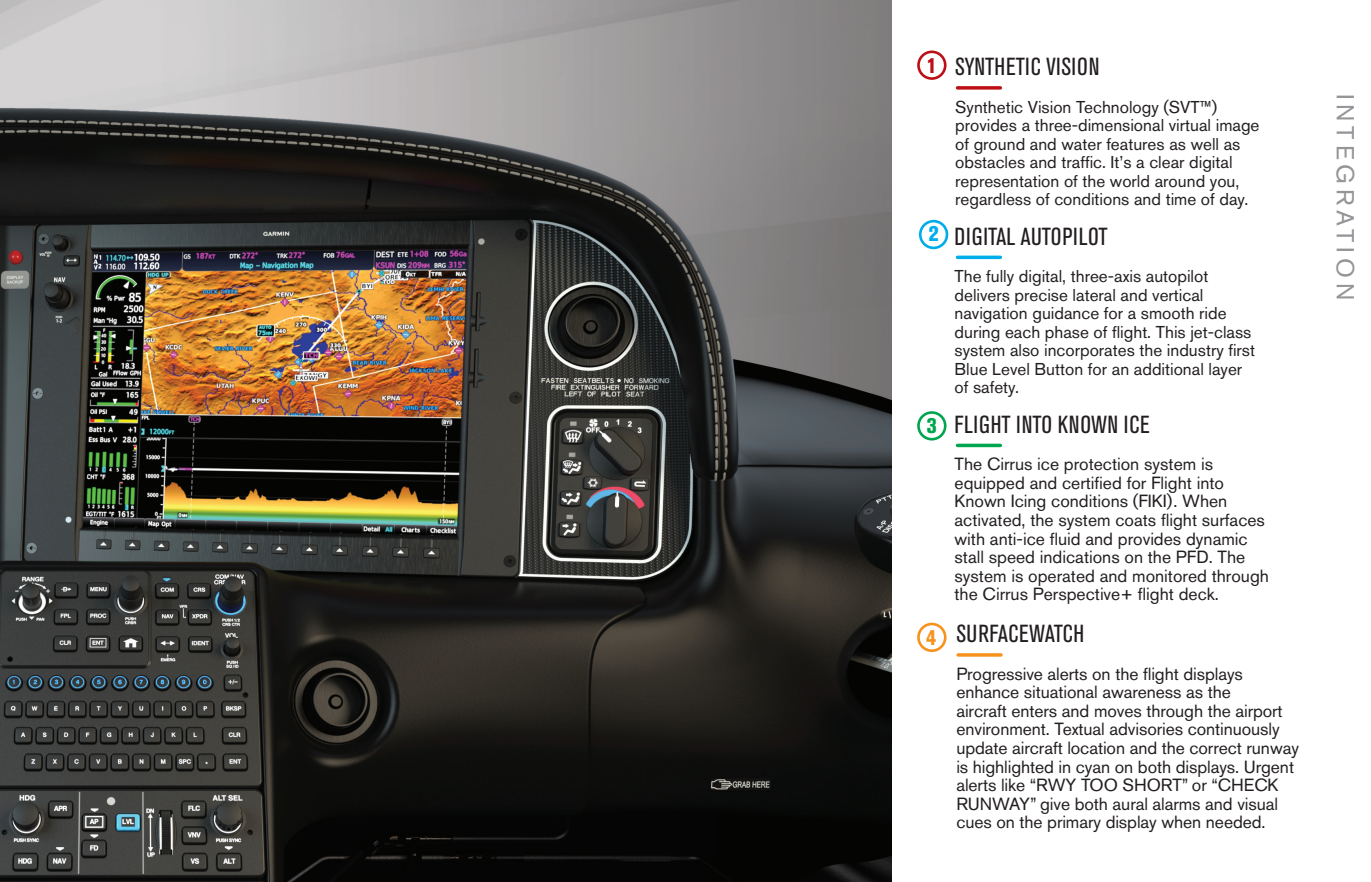
<style>
.page{position:relative;width:1371px;height:882px;background:#fff}
.page>*{position:absolute;margin:0;border:0;box-sizing:border-box;transform-origin:0 0}
.t1{font:condensed 24.5px "Akzidenz Grotesk BE";letter-spacing:.02em;color:#231f20}
.t2{font:24.5px "Akzidenz Grotesk BQ";letter-spacing:.2em;color:#939598}
.t3{font:800 condensed 21px "Akzidenz Grotesk BE";color:#bb1018}
.t4{font:800 condensed 21px "Akzidenz Grotesk BE";color:#00aeef}
.t5{font:800 condensed 21px "Akzidenz Grotesk BE";color:#00a54f}
.t6{font:17.5px/18.6px "Akzidenz Grotesk BQ";letter-spacing:-.005em;color:#231f20}
.t7{font:17.15px/18.6px "Akzidenz Grotesk BQ";color:#231f20}
</style>
<div class="page">
<img style="left:0;top:0;width:891px;height:882px">
<div style="left:917px;top:51px;width:29px;height:29px;border:3px solid #bb1018;border-radius:50%"></div>
<div style="left:918px;top:220px;width:30px;height:29px;border:3px solid #00adeb;border-radius:50%"></div>
<div style="left:917px;top:411px;width:29px;height:30px;border:3px solid #00a54f;border-radius:50%"></div>
<div style="left:917px;top:623px;width:29px;height:29px;border:3px solid #f7931d;border-radius:50%"></div>
<hr style="left:957px;top:444px;width:43px;height:3px;background:#00a54f">
<hr style="left:957px;top:256px;width:43px;height:3px;background:#00adeb">
<svg style="left:957px;top:86px;width:43px;height:4px"></svg>
<svg style="left:958px;top:653px;width:42px;height:4px"></svg>
<p class="t3" style="left:926px;top:53px;width:12px">1</p>
<p class="t4" style="left:928px;top:222px;width:12px">2</p>
<p class="t5" style="left:926px;top:414px;width:12px">3</p>
<h1 class="t1" style="left:955px;top:53px;width:146px">SYNTHETIC VISION</h1>
<p class="t7" style="left:955px;top:97px;width:306px">Synthetic Vision Technology (SVT™) provides a three-dimensional virtual image of ground and water features as well as obstacles and traffic. It’s a clear digital representation of the world around you, regardless of conditions and time of day.</p>
<h1 class="t2" style="left:1359px;top:94px;width:208px;rotate:90deg">INTEGRATION</h1>
<h1 class="t1" style="left:954px;top:223px;width:155px">DIGITAL AUTOPILOT</h1>
<p class="t7" style="left:954px;top:267px;width:302px">The fully digital, three-axis autopilot delivers precise lateral and vertical navigation guidance for a smooth ride during each phase of flight. This jet-class system also incorporates the industry first Blue Level Button for an additional layer of safety.</p>
<h1 class="t1" style="left:954px;top:411px;width:197px">FLIGHT INTO KNOWN ICE</h1>
<p class="t6" style="left:954px;top:455px;width:316px">The Cirrus ice protection system is equipped and certified for Flight into Known Icing conditions (FIKI). When activated, the system coats flight surfaces with anti-ice fluid and provides dynamic stall speed indications on the PFD. The system is operated and monitored through the Cirrus Perspective+ flight deck.</p>
<h1 class="t1" style="left:925px;top:620px;width:160px"><sub>4</sub> SURFACEWATCH</h1>
<p class="t6" style="left:956px;top:664px;width:344px">Progressive alerts on the flight displays enhance situational awareness as the<br>aircraft enters and moves through the airport environment. Textual advisories continuously update aircraft location and the correct runway is highlighted in cyan on both displays. Urgent alerts like “RWY TOO SHORT” or “CHECK RUNWAY” give both aural alarms and visual cues on the primary display when needed.</p>
</div>
